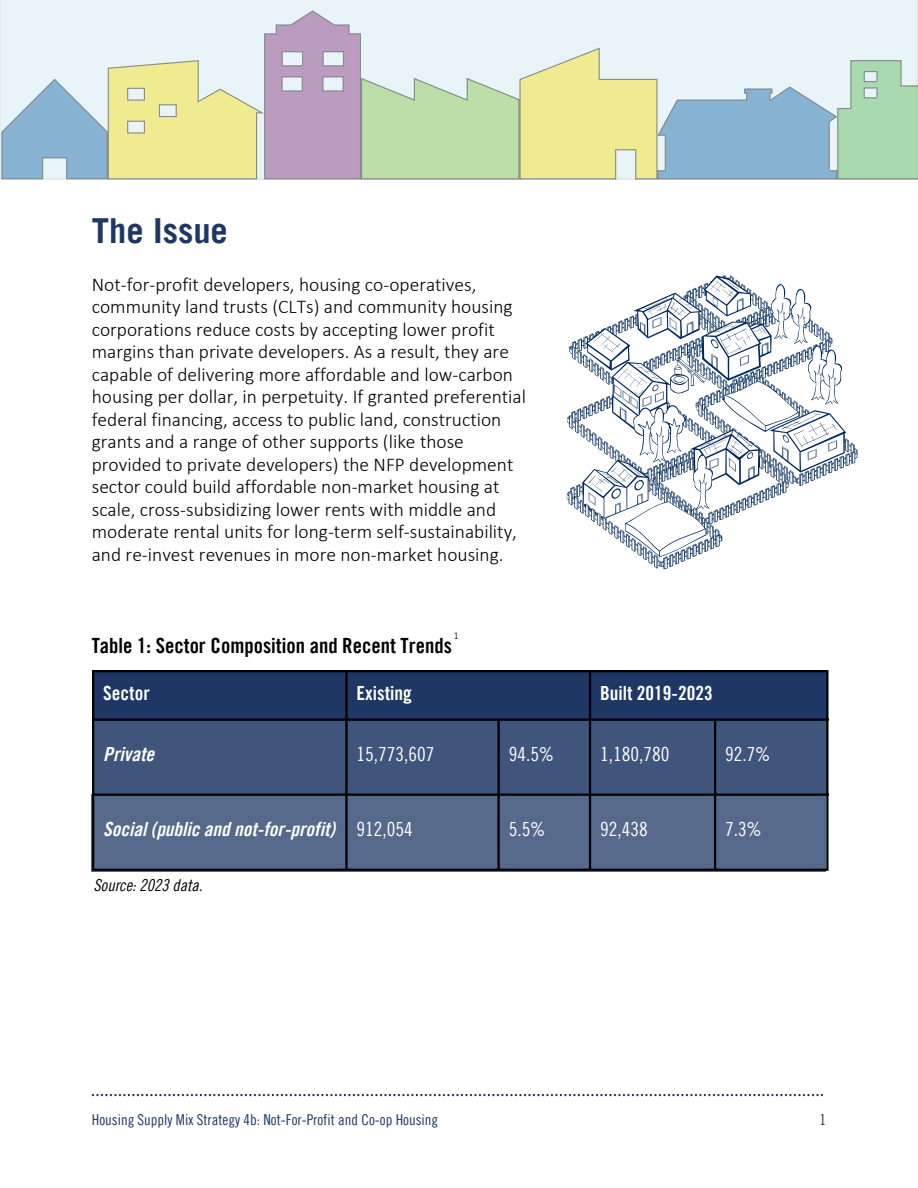
<style>
.page{position:relative;width:918px;height:1188px;background:#fff}
.page>*{position:absolute;margin:0;border:0;box-sizing:border-box;transform-origin:0 0}
.t1{font:700 34.5px "Trade Gothic LT Pro";color:#1e3765}
.t2{font:21px "Trade Gothic LT Pro Bd Cn 20";color:#000}
.t3{font:300 19.5px/22.5px "Calibri";color:#000}
.t4{font:19.5px "Trade Gothic LT Pro Cn 18";color:#fff}
.t5{font:19.5px "Trade Gothic LT Pro Bd Cn 20 Obl";color:#fff}
.t6{font:19.5px "Trade Gothic LT Pro Bd Cn 20";color:#fff}
.t7{font:16.5px "Trade Gothic LT Pro Cn 18 Obl";color:#000}
.t8{font:15px "Trade Gothic LT Pro Cn 18";color:#1e3765}
.t9{font:300 10.5px "Calibri";color:#000}
</style>
<div class="page">
<svg style="left:92px;top:1094px;width:731px;height:2px"></svg>
<div style="left:0;top:0;width:918px;height:179px;background:#e8f4f7"></div>
<svg style="left:2px;top:10px;width:916px;height:169px;background:#cfdbcd"></svg>
<div style="left:92px;top:720px;width:734px;height:74px;background:#40557c"></div>
<div style="left:92px;top:670px;width:734px;height:50px;background:#1e3765"></div>
<div style="left:92px;top:794px;width:734px;height:77px;background:#56698b"></div>
<hr style="left:92px;top:672px;width:2px;height:197px;background:#000">
<hr style="left:345px;top:672px;width:3px;height:197px;background:#000">
<hr style="left:497px;top:721px;width:3px;height:148px;background:#000">
<hr style="left:589px;top:672px;width:2px;height:197px;background:#000">
<hr style="left:714px;top:721px;width:2px;height:148px;background:#000">
<hr style="left:826px;top:672px;width:3px;height:197px;background:#000">
<hr style="left:92px;top:670px;width:737px;height:2px;background:#000">
<hr style="left:92px;top:718px;width:737px;height:3px;background:#000">
<hr style="left:92px;top:794px;width:737px;height:2px;background:#000">
<hr style="left:92px;top:869px;width:737px;height:2px;background:#000">
<svg style="left:567px;top:275px;width:290px;height:294px"></svg>
<p class="t1" style="left:92px;top:218px;width:138px">The Issue</p>
<p class="t3" style="left:92px;top:274px;width:436px">Not-for-profit developers, housing co-operatives, community land trusts (CLTs) and community housing corporations reduce costs by accepting lower profit margins than private developers. As a result, they are capable of delivering more affordable and low-carbon housing per dollar, in perpetuity. If granted preferential federal financing, access to public land, construction grants and a range of other supports (like those provided to private developers) the NFP development sector could build affordable non-market housing at scale, cross-subsidizing lower rents with middle and moderate rental units for long-term self-sustainability, and re-invest revenues in more non-market housing.</p>
<p class="t9" style="left:454px;top:631px;width:7px">1</p>
<p class="t2" style="left:92px;top:637px;width:362px">Table 1: Sector Composition and Recent Trends</p>
<h1 class="t6" style="left:103px;top:686px;width:48px">Sector</h1>
<h3 class="t6" style="left:357px;top:686px;width:57px">Existing</h3>
<p class="t6" style="left:600px;top:686px;width:114px">Built 2019-2023</p>
<p class="t5" style="left:103px;top:747px;width:52px">Private</p>
<h2 class="t4" style="left:357px;top:747px;width:79px">15,773,607</h2>
<p class="t4" style="left:509px;top:747px;width:47px">94.5%</p>
<p class="t4" style="left:600px;top:747px;width:71px">1,180,780</p>
<p class="t4" style="left:725px;top:747px;width:47px">92.7%</p>
<p class="t5" style="left:103px;top:822px;width:233px">Social (public and not-for-profit)</p>
<p class="t4" style="left:357px;top:822px;width:58px">912,054</p>
<p class="t4" style="left:509px;top:822px;width:38px">5.5%</p>
<p class="t4" style="left:600px;top:822px;width:49px">92,438</p>
<p class="t4" style="left:725px;top:822px;width:38px">7.3%</p>
<p class="t7" style="left:94px;top:879px;width:110px">Source: 2023 data.</p>
<p class="t8" style="left:92px;top:1114px;width:348px">Housing Supply Mix Strategy 4b: Not-For-Profit and Co-op Housing</p>
<p class="t8" style="left:820px;top:1114px;width:8px">1</p>
</div>
